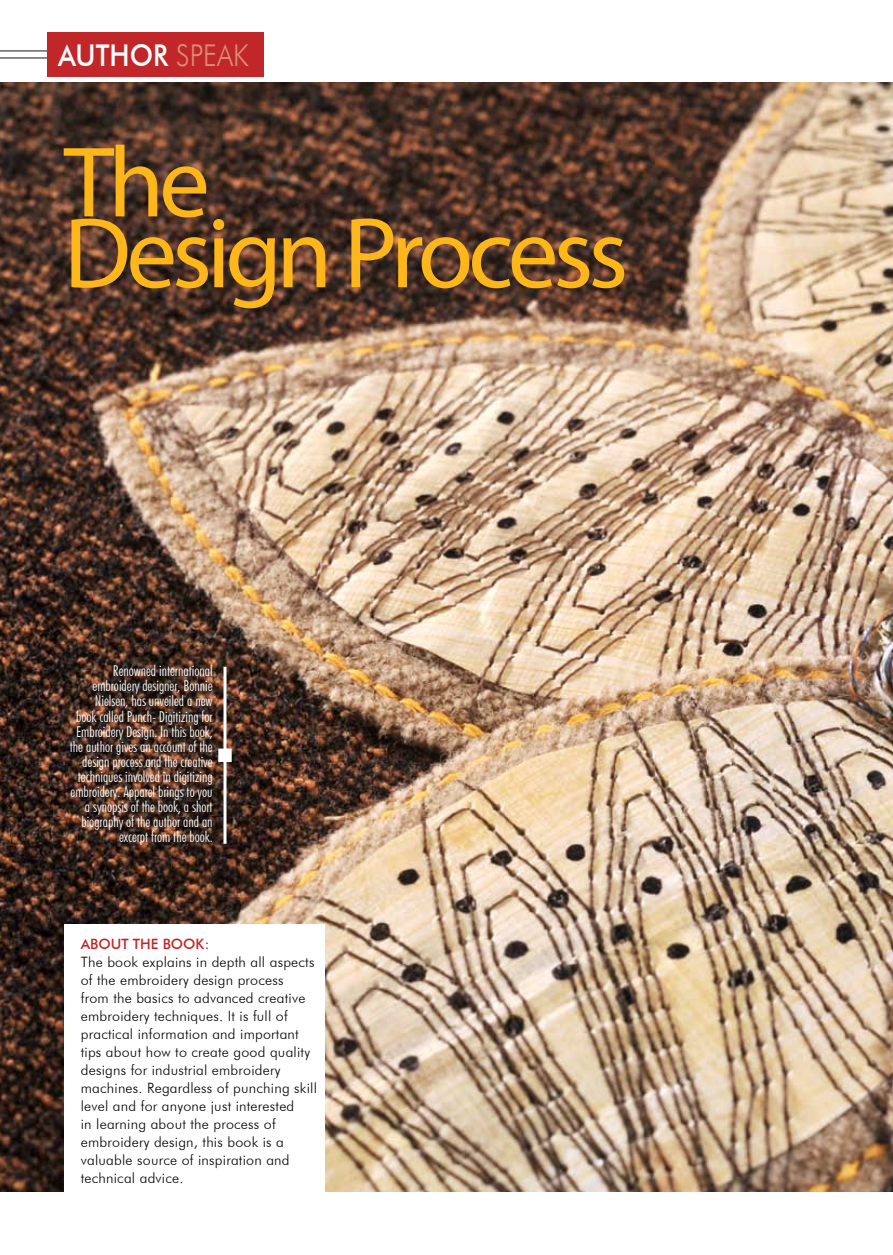
<style>
.page{position:relative;width:893px;height:1255px;background:#fff}
.page>*{position:absolute;margin:0;border:0;box-sizing:border-box;transform-origin:0 0}
.t1{font:100.95px "Myriad Pro";letter-spacing:-.05em;color:#fdb71a}
.t2{font:500 30px "Futura BT";color:#fff;scale:.9 1}
.t3{font:300 condensed 15px/15px "Futura BT";color:#fff;text-align:right}
.t4{font:300 14.25px/18px "Futura BT";letter-spacing:.015em;color:#000}
.t5{font:500 14.25px "Futura BT";color:#c12728}
.s1{font-weight:300;color:#db8e77}
</style>
<div class="page">
<img style="left:0;top:82px;width:893px;height:1109px">
<hr style="left:0;top:50px;width:192px;height:2px;background:#636467">
<hr style="left:0;top:57px;width:192px;height:2px;background:#636467">
<div style="left:47px;top:32px;width:217px;height:45px;background:#c12728"></div>
<hr style="left:223px;top:666px;width:3px;height:177px;background:#fff">
<div style="left:218px;top:748px;width:14px;height:14px;background:#fff;border:2px solid #fff"></div>
<div style="left:64px;top:924px;width:261px;height:267px;background:#fff"></div>
<h2 class="t2" style="left:58px;top:37px;width:213px">AUTHOR <span class="s1">Speak</span></h2>
<h1 class="t1" style="left:64px;top:120px;width:148px">The</h1>
<h1 class="t1" style="left:64px;top:191px;width:566px">Design Process</h1>
<p class="t3" style="left:70px;top:663px;width:144px">Renowned international embroidery designer, Bonnie<br>Nielsen, has unveiled a new<br>book called Punch- Digitizing for<br>Embroidery Design. In this book, the author gives an account of the design process and the creative techniques involved in digitizing embroidery. Apparel brings to you a synopsis of the book, a short biography of the author and an excerpt from the book.</p>
<p class="t5" style="left:81px;top:934px;width:130px">ABOUT THE BOOK:</p>
<p class="t4" style="left:81px;top:952px;width:238px">The book explains in depth all aspects of the embroidery design process<br>from the basics to advanced creative embroidery techniques. It is full of practical information and important tips about how to create good quality designs for industrial embroidery machines. Regardless of punching skill level and for anyone just interested<br>in learning about the process of embroidery design, this book is a valuable source of inspiration and technical advice.</p>
</div>
